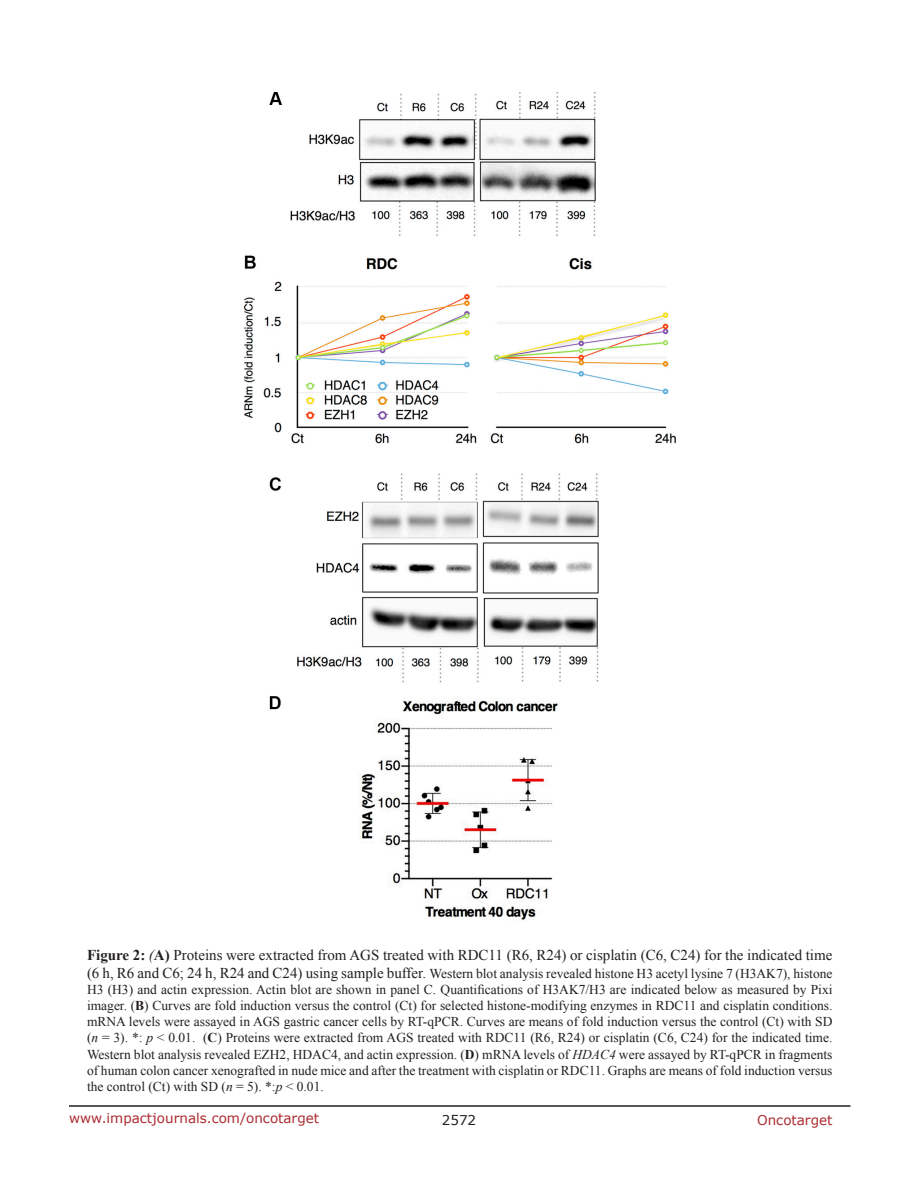
<style>
.page{position:relative;width:918px;height:1188px;background:#fff}
.page>*{position:absolute;margin:0;border:0;box-sizing:border-box;transform-origin:0 0}
.FigureText{font:15px "Times New Roman";color:#231f20}
.FigureText-2{font:13.5px/16.2px "Times New Roman";color:#231f20;text-align:justify}
.t1{font:13.5px "Verdana";color:#ac2b31}
.t2{font:13.5px "Verdana";color:#231f20}
.s1{font-weight:700}
.s2{font-style:italic}
.s3{font-size:15px}
</style>
<div class="page">
<hr style="left:69px;top:1105px;width:781px;height:2px;background:#231f20">
<img style="left:244px;top:92px;width:431px;height:828px">
<p class="FigureText" style="left:87px;top:945px;width:747px"><span class="s1">Figure 2:</span> <span class="s2">(</span><span class="s1">A)</span> Proteins were extracted from AGS treated with RDC11 (R6, R24) or cisplatin (C6, C24) for the indicated time</p>
<p class="FigureText-2" style="left:87px;top:965px;width:747px"><span class="s3">(6 h, R6 and C6; 24 h, R24 and C24) using sample buffer.</span> Western blot analysis revealed histone H3 acetyl lysine 7 (H3AK7), histone H3 (H3) and actin expression. Actin blot are shown in panel C. Quantifications of H3AK7/H3 are indicated below as measured by Pixi imager. (<span class="s1">B</span>) Curves are fold induction versus the control (Ct) for selected histone-modifying enzymes in RDC11 and cisplatin conditions. mRNA levels were assayed in AGS gastric cancer cells by RT-qPCR. Curves are means of fold induction versus the control (Ct) with SD (<span class="s2">n</span> = 3). *: <span class="s2">p</span> &lt; 0.01. (<span class="s1">C</span>) Proteins were extracted from AGS treated with RDC11 (R6, R24) or cisplatin (C6, C24) for the indicated time.<br>Western blot analysis revealed EZH2, HDAC4, and actin expression. (<span class="s1">D</span>) mRNA levels of <span class="s2">HDAC4</span> were assayed by RT-qPCR in fragments of human colon cancer xenografted in nude mice and after the treatment with cisplatin or RDC11. Graphs are means of fold induction versus the control (Ct) with SD (<span class="s2">n</span> = 5). *:<span class="s2">p</span> &lt; 0.01.</p>
<p class="t1" style="left:69px;top:1109px;width:252px">www.impactjournals.com/oncotarget</p>
<p class="t2" style="left:442px;top:1111px;width:36px">2572</p>
<p class="t1" style="left:757px;top:1111px;width:77px">Oncotarget</p>
</div>
